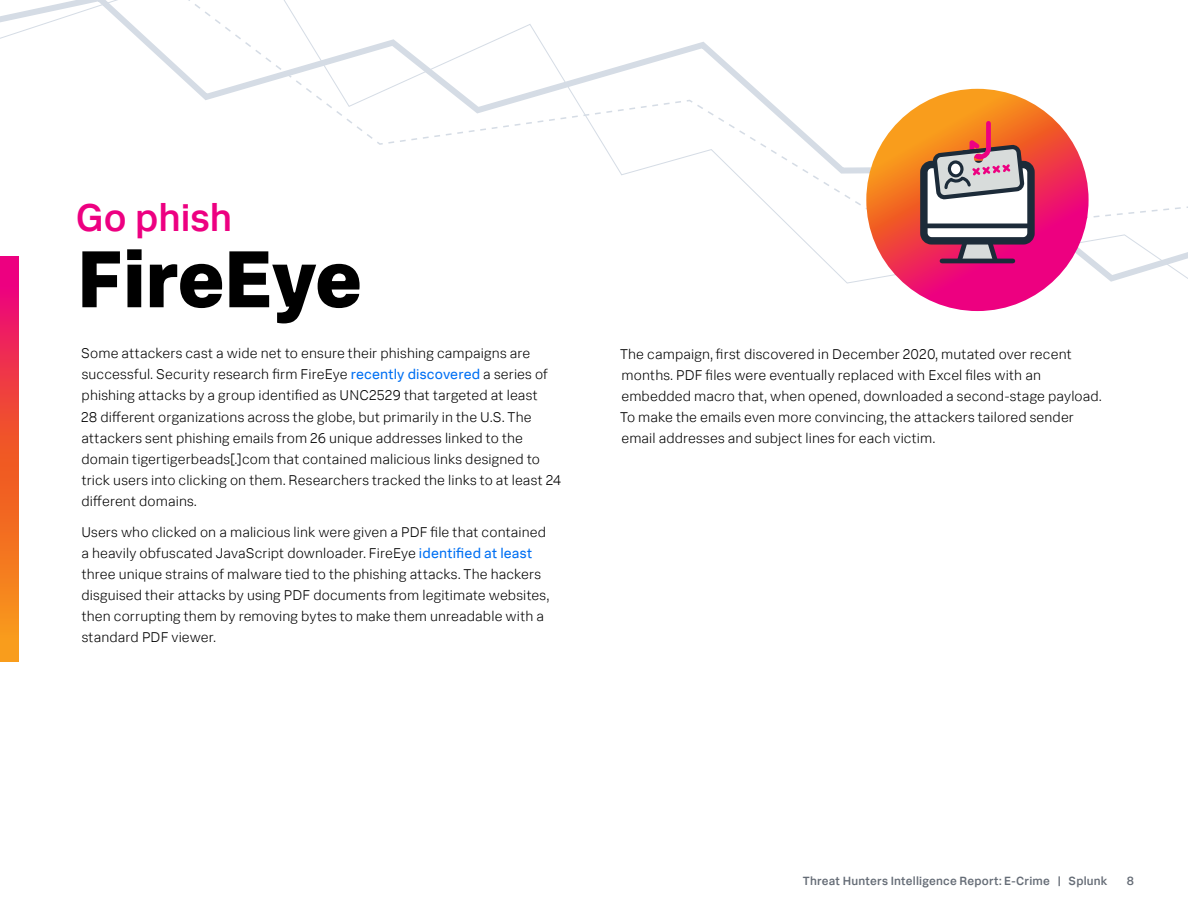
<style>
.page{position:relative;width:1188px;height:918px;background:#fff}
.page>*{position:absolute;margin:0;border:0;box-sizing:border-box;transform-origin:0 0}
.t1{font:800 81px "Splunk Data Sans Pro";letter-spacing:-.005em;color:#000}
.t2{font:500 39px "Splunk Data Sans Pro";color:#ed0081}
.t3{font:300 14.25px/21px "Splunk Data Sans Pro";letter-spacing:.01em;color:#000}
.t4{font:500 12px "Splunk Data Sans Pro";letter-spacing:.015em;color:#656c76}
.s1{font-weight:400;color:#0070f3}
</style>
<div class="page">
<svg style="left:0;top:0;width:1188px;height:304px"></svg>
<svg style="left:866px;top:89px;width:223px;height:222px;background:#f25046"></svg>
<svg style="left:918px;top:120px;width:267px;height:144px"></svg>
<hr style="left:925px;top:224px;width:104px;height:4px;background:#1c2b39">
<svg style="left:0;top:256px;width:18px;height:406px;background:#f15239"></svg>
<h2 class="t2" style="left:76px;top:193px;width:158px">Go phish</h2>
<h1 class="t1" style="left:78px;top:229px;width:286px">FireEye</h1>
<p class="t3" style="left:81px;top:343px;width:482px">Some attackers cast a wide net to ensure their phishing campaigns are successful. Security research firm FireEye <span class="s1">recently discovered</span> a series of phishing attacks by a group identified as UNC2529 that targeted at least<br>28 different organizations across the globe, but primarily in the U.S. The attackers sent phishing emails from 26 unique addresses linked to the domain tigertigerbeads[.]com that contained malicious links designed to trick users into clicking on them. Researchers tracked the links to at least 24 different domains.</p>
<p class="t3" style="left:81px;top:521px;width:469px">Users who clicked on a malicious link were given a PDF file that contained a heavily obfuscated JavaScript downloader. FireEye <span class="s1">identified at least </span>three unique strains of malware tied to the phishing attacks. The hackers disguised their attacks by using PDF documents from legitimate websites, then corrupting them by removing bytes to make them unreadable with a standard PDF viewer.</p>
<p class="t3" style="left:620px;top:343px;width:483px">The campaign, first discovered in December 2020, mutated over recent months. PDF files were eventually replaced with Excel files with an embedded macro that, when opened, downloaded a second-stage payload.<br>To make the emails even more convincing, the attackers tailored sender email addresses and subject lines for each victim.</p>
<p class="t4" style="left:803px;top:873px;width:306px">Threat Hunters Intelligence Report: E-Crime | Splunk</p>
<p class="t4" style="left:1127px;top:873px;width:9px">8</p>
</div>
